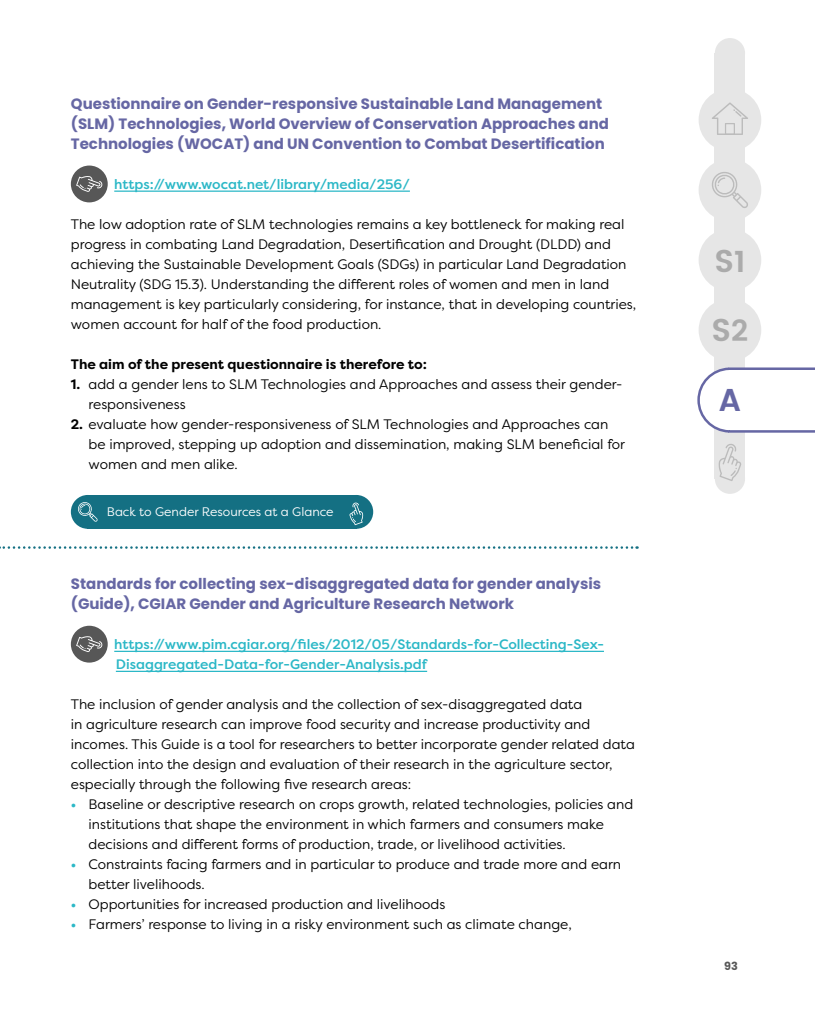
<style>
.page{position:relative;width:815px;height:1028px;background:#fff}
.page>*{position:absolute;margin:0;border:0;box-sizing:border-box;transform-origin:0 0}
.t1{font:600 31.5px/69.1px "Poppins";color:#ababab}
.t2{font:600 31.5px "Poppins";color:#6667a4}
.t3{font:700 15px/20px "Poppins";color:#6667a4}
.t4{font:13.75px/20px "Filson Pro";color:#000}
.t5{font:500 13.75px/20px "Filson Pro";color:#2cb8c7}
.t6{font:700 13.75px "Filson Pro";color:#000}
.t7{font:12.38px "Filson Pro";color:#fff}
.t8{font:700 11.25px "Poppins";color:#575757}
.s1{font-weight:700}
.s2{font-weight:700;color:#2cb8c7}
.s3{font-size:29.75px}
</style>
<div class="page">
<div style="left:715px;top:53px;width:30px;height:426px;background:#e6e6e6"></div>
<div style="left:715px;top:38px;width:30px;height:30px;background:#e6e6e6;border-radius:50%"></div>
<div style="left:715px;top:463px;width:30px;height:31px;background:#e6e6e6;border-radius:50%"></div>
<svg style="left:697px;top:366px;width:118px;height:68px"></svg>
<div style="left:699px;top:229px;width:62px;height:62px;background:#e6e6e6;border-radius:50%"></div>
<div style="left:699px;top:299px;width:62px;height:62px;background:#e6e6e6;border-radius:50%"></div>
<div style="left:699px;top:159px;width:62px;height:62px;background:#e6e6e6;border-radius:50%"></div>
<svg style="left:712px;top:172px;width:36px;height:36px"></svg>
<div style="left:699px;top:89px;width:62px;height:62px;background:#e6e6e6;border-radius:50%"></div>
<svg style="left:712px;top:102px;width:36px;height:33px"></svg>
<div style="left:725px;top:123px;width:10px;height:12px;border:1px solid #bcbcbc"></div>
<svg style="left:719px;top:444px;width:22px;height:37px"></svg>
<hr style="left:114px;top:190px;width:296px;height:2px;background:#2cb8c7">
<hr style="left:114px;top:650px;width:490px;height:2px;background:#2cb8c7">
<hr style="left:116px;top:670px;width:311px;height:2px;background:#2cb8c7">
<div style="left:71px;top:165px;width:37px;height:37px;background:#575757;border-radius:50%"></div>
<svg style="left:76px;top:176px;width:27px;height:16px"></svg>
<div style="left:87px;top:495px;width:269px;height:34px;background:#147083"></div>
<div style="left:71px;top:495px;width:34px;height:34px;background:#147083;border-radius:50%"></div>
<svg style="left:78px;top:502px;width:20px;height:20px"></svg>
<div style="left:339px;top:495px;width:34px;height:34px;background:#147083;border-radius:50%"></div>
<svg style="left:349px;top:502px;width:14px;height:23px"></svg>
<div style="left:71px;top:625px;width:37px;height:37px;background:#575757;border-radius:50%"></div>
<svg style="left:76px;top:636px;width:27px;height:16px"></svg>
<svg style="left:0;top:546px;width:638px;height:3px"></svg>
<p class="t3" style="left:71px;top:93px;width:540px">Questionnaire on Gender-responsive Sustainable Land Management (SLM) Technologies, World Overview of Conservation Approaches and<br>Technologies (WOCAT) and UN Convention to Combat Desertification</p>
<p class="t5" style="left:114px;top:173px;width:297px">https://www.wocat.net/library/media/256/</p>
<p class="t4" style="left:71px;top:213px;width:567px">The low adoption rate of SLM technologies remains a key bottleneck for making real progress in combating Land Degradation, Desertification and Drought (DLDD) and achieving the Sustainable Development Goals (SDGs) in particular Land Degradation Neutrality (SDG 15.3). Understanding the different roles of women and men in land management is key particularly considering, for instance, that in developing countries, women account for half of the food production.</p>
<p class="t6" style="left:71px;top:355px;width:358px">The aim of the present questionnaire is therefore to:</p>
<p class="t4" style="left:89px;top:373px;width:535px;text-indent:-18px"><span class="s1">1.</span> add a gender lens to SLM Technologies and Approaches and assess their gender&shy;responsiveness</p>
<p class="t4" style="left:89px;top:413px;width:538px;text-indent:-18px"><span class="s1">2.</span> evaluate how gender-responsiveness of SLM Technologies and Approaches can be improved, stepping up adoption and dissemination, making SLM beneficial for women and men alike.</p>
<p class="t7" style="left:107px;top:503px;width:228px">Back to Gender Resources at a Glance</p>
<p class="t3" style="left:71px;top:573px;width:532px">Standards for collecting sex-disaggregated data for gender analysis (Guide), CGIAR Gender and Agriculture Research Network</p>
<p class="t5" style="left:114px;top:633px;width:491px">https://www.pim.cgiar.org/files/2012/05/Standards-for-Collecting-Sex-<br>Disaggregated-Data-for-Gender-Analysis.pdf</p>
<p class="t4" style="left:71px;top:693px;width:566px">The inclusion of gender analysis and the collection of sex-disaggregated data<br>in agriculture research can improve food security and increase productivity and incomes. This Guide is a tool for researchers to better incorporate gender related data collection into the design and evaluation of their research in the agriculture sector, especially through the following five research areas:</p>
<p class="t4" style="left:89px;top:793px;width:546px;text-indent:-18px"><span class="s2">•</span> Baseline or descriptive research on crops growth, related technologies, policies and institutions that shape the environment in which farmers and consumers make decisions and different forms of production, trade, or livelihood activities.</p>
<p class="t4" style="left:89px;top:853px;width:534px;text-indent:-18px"><span class="s2">•</span> Constraints facing farmers and in particular to produce and trade more and earn better livelihoods.</p>
<p class="t4" style="left:71px;top:893px;width:376px"><span class="s2">•</span> Opportunities for increased production and livelihoods</p>
<p class="t4" style="left:71px;top:913px;width:502px"><span class="s2">•</span> Farmers’ response to living in a risky environment such as climate change,</p>
<h1 class="t1" style="left:712px;top:227px;width:38px">S<span class="s3">1<br></span>S<span class="s3">2</span></h1>
<h1 class="t2" style="left:719px;top:376px;width:24px">A</h1>
<p class="t8" style="left:724px;top:959px;width:15px">93</p>
</div>
